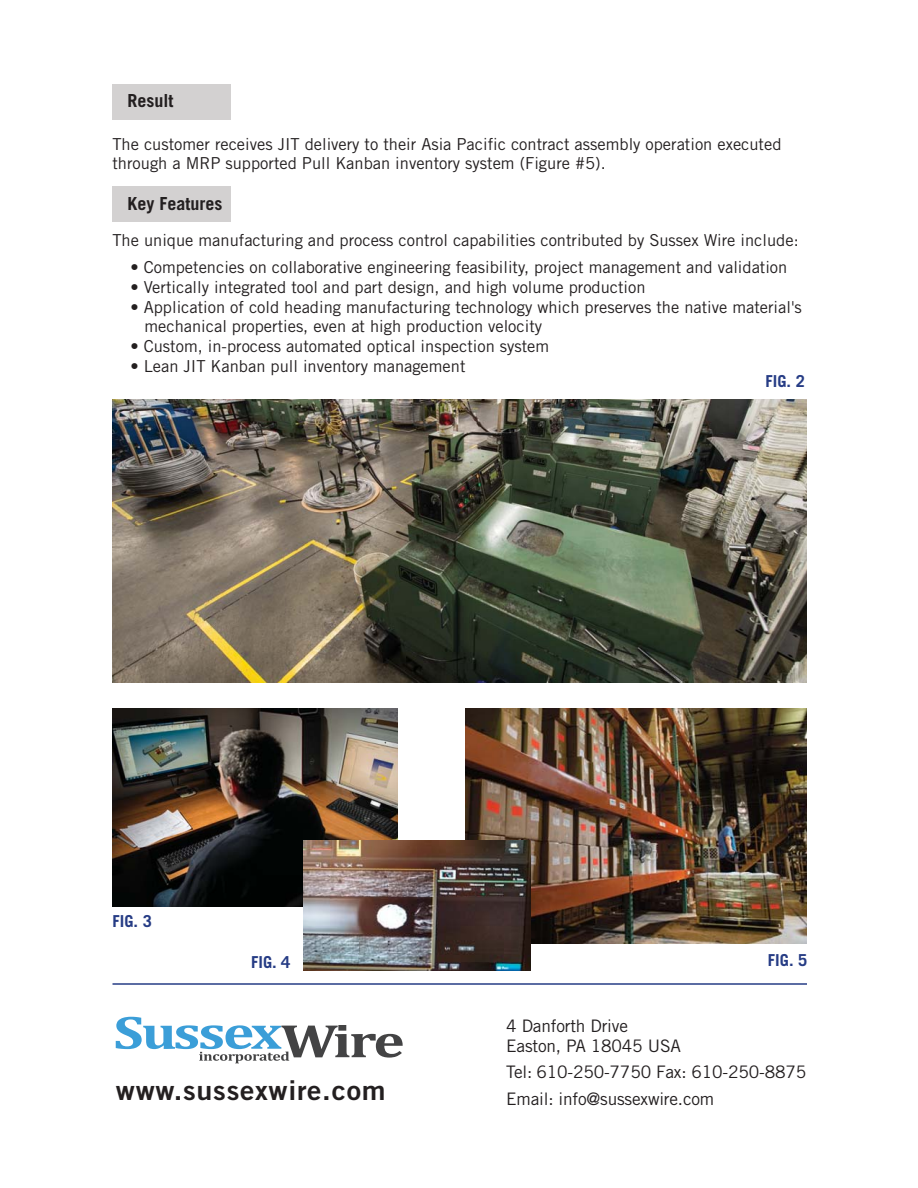
<style>
.page{position:relative;width:918px;height:1188px;background:#fff}
.page>*{position:absolute;margin:0;border:0;box-sizing:border-box;transform-origin:0 0}
.t1{font:27px "Trade Gothic Bold Two";letter-spacing:.025em;color:#231f20;scale:1.06 1}
.t2{font:700 18px "Trade Gothic";color:#231f20}
.t3{font:17.25px/20.1px "Trade Gothic";letter-spacing:-.01em;color:#231f20}
.t4{font:16.5px/19.8px "Trade Gothic";color:#231f20}
.t5{font:700 16.5px "Trade Gothic";color:#263c85}
</style>
<div class="page">
<svg style="left:116px;top:1017px;width:287px;height:46px"></svg>
<hr style="left:112px;top:983px;width:695px;height:2px;background:#263c85">
<img style="left:112px;top:399px;width:695px;height:284px">
<img style="left:465px;top:709px;width:342px;height:235px">
<img style="left:112px;top:708px;width:286px;height:199px">
<img style="left:303px;top:841px;width:228px;height:129px">
<div style="left:112px;top:84px;width:119px;height:36px;background:#d3d1d1"></div>
<div style="left:112px;top:186px;width:119px;height:36px;background:#d3d1d1"></div>
<p class="t2" style="left:127px;top:94px;width:47px">Result</p>
<p class="t4" style="left:112px;top:135px;width:671px">The customer receives JIT delivery to their Asia Pacific contract assembly operation executed through a MRP supported Pull Kanban inventory system (Figure #5).</p>
<p class="t2" style="left:127px;top:197px;width:96px">Key Features</p>
<p class="t4" style="left:112px;top:231px;width:688px">The unique manufacturing and process control capabilities contributed by Sussex Wire include:</p>
<p class="t4" style="left:130px;top:259px;width:658px">• Competencies on collaborative engineering feasibility, project management and validation</p>
<p class="t4" style="left:130px;top:279px;width:517px">• Vertically integrated tool and part design, and high volume production</p>
<p class="t4" style="left:145px;top:298px;width:659px;text-indent:-14px">• Application of cold heading manufacturing technology which preserves the native material's mechanical properties, even at high production velocity</p>
<p class="t4" style="left:130px;top:338px;width:420px">• Custom, in-process automated optical inspection system</p>
<p class="t4" style="left:130px;top:358px;width:337px">• Lean JIT Kanban pull inventory management</p>
<p class="t5" style="left:766px;top:375px;width:41px">FIG. 2</p>
<p class="t5" style="left:112px;top:915px;width:41px">FIG. 3</p>
<p class="t5" style="left:251px;top:956px;width:41px">FIG. 4</p>
<p class="t5" style="left:768px;top:954px;width:41px">FIG. 5</p>
<h1 class="t1" style="left:116px;top:1080px;width:256px">www.sussexwire.com</h1>
<p class="t3" style="left:506px;top:1017px;width:176px">4 Danforth Drive<br>Easton, PA 18045 USA</p>
<p class="t3" style="left:506px;top:1064px;width:302px">Tel: 610-250-7750 Fax: 610-250-8875</p>
<p class="t3" style="left:506px;top:1090px;width:210px">Email: info@sussexwire.com</p>
</div>
